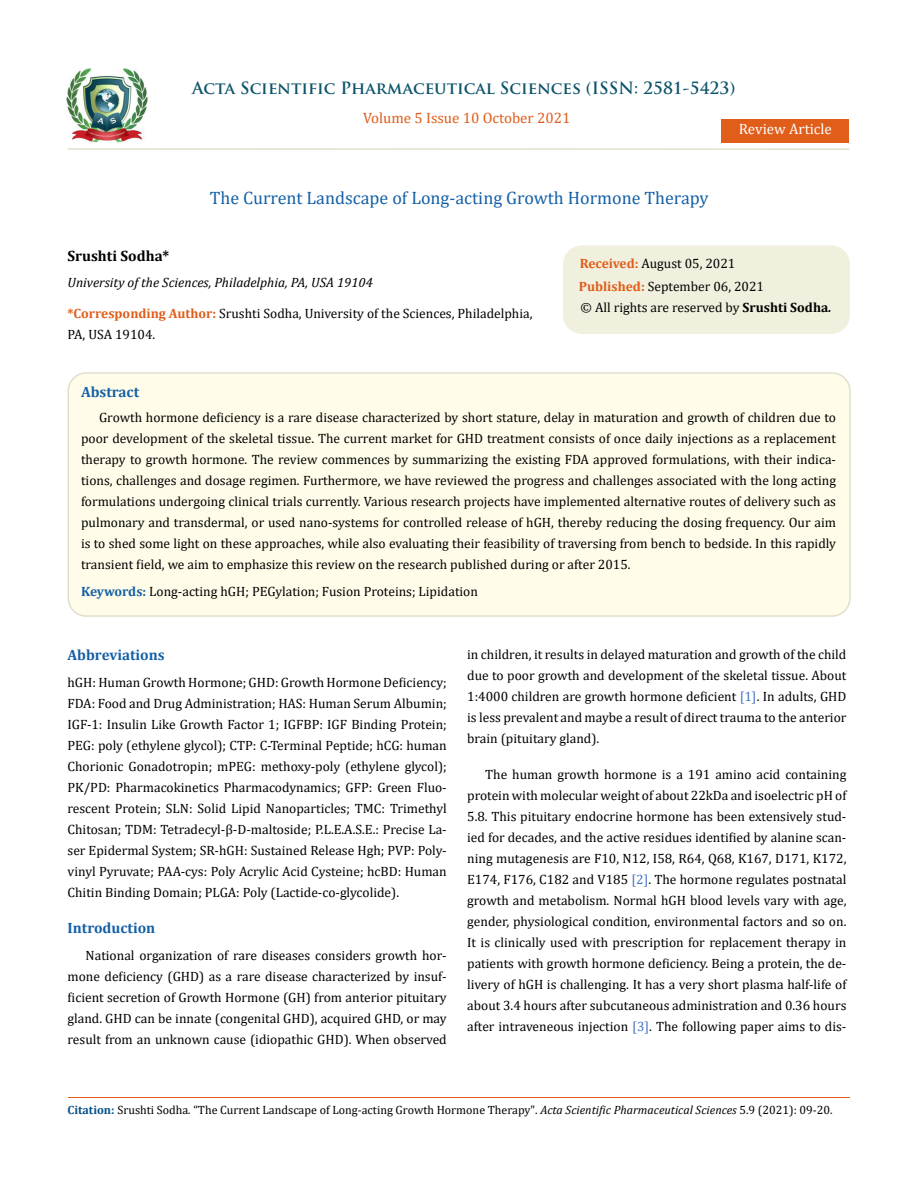
<style>
.page{position:relative;width:917px;height:1188px;background:#fff}
.page>*{position:absolute;margin:0;border:0;box-sizing:border-box;transform-origin:0 0}
.t1{font:18px "Cambria";color:#1560a6}
.t2{font:700 16.5px "Trajan Pro";color:#0e546a}
.t3{font:700 15px "Cambria";color:#1560a6}
.t4{font:15px "Cambria";color:#e05d1a}
.t5{font:15px "Cambria";color:#fff}
.t6{font:700 15px "Cambria";color:#000}
.t7{font:13.5px/21px "Cambria";color:#000;text-align:justify}
.t8{font:italic 13.5px "Cambria";color:#000}
.t9{font:12px "Cambria";color:#000}
.s1{font-weight:700;color:#e05d1a}
.s2{font-weight:700}
.s3{font-weight:700;font-style:italic}
.s4{font-weight:700;color:#1560a6}
.s5{color:#4472c4}
.s6{font-weight:700;color:#035089}
.s7{font-style:italic}
</style>
<div class="page">
<img style="left:67px;top:68px;width:80px;height:74px">
<div style="left:721px;top:119px;width:128px;height:23px;background:#e05d1a"></div>
<div style="left:68px;top:373px;width:781px;height:243px;background:#fffde9;border-radius:18px"></div>
<div style="left:67px;top:372px;width:783px;height:245px;border:2px solid #e0dfcd;border-radius:18px"></div>
<div style="left:563px;top:246px;width:286px;height:87px;background:#f1f0de;border-radius:18px"></div>
<div style="left:563px;top:245px;width:286px;height:89px;border:2px solid #f1f0de;border-radius:18px"></div>
<hr style="left:68px;top:1097px;width:781px;height:1px;background:#e05d1a">
<hr style="left:67px;top:148px;width:782px;height:2px;background:#e0dfcd">
<p class="t2" style="left:192px;top:77px;width:545px">Acta Scientific Pharmaceutical Sciences (ISSN: 2581-5423)</p>
<p class="t4" style="left:363px;top:109px;width:209px">Volume 5 Issue 10 October 2021</p>
<p class="t5" style="left:739px;top:120px;width:94px">Review Article</p>
<h1 class="t1" style="left:210px;top:187px;width:500px">The Current Landscape of Long-acting Growth Hormone Therapy</h1>
<p class="t6" style="left:67px;top:245px;width:103px">Srushti Sodha*</p>
<p class="t8" style="left:67px;top:273px;width:307px">University of the Sciences, Philadelphia, PA, USA 19104</p>
<p class="t7" style="left:67px;top:303px;width:466px"><span class="s1">*Corresponding Author:</span> Srushti Sodha, University of the Sciences, Philadelphia,<br>PA, USA 19104.</p>
<p class="t7" style="left:578px;top:252px;width:187px;line-height:23px"><span class="s1">Received:</span> August 05, 2021<br><span class="s1">Published:</span> September 06, 2021</p>
<p class="t7" style="left:580px;top:297px;width:252px">© All rights are reserved by <span class="s2">Srushti Sodha</span><span class="s3">.</span></p>
<p class="t3" style="left:81px;top:382px;width:60px">Abstract</p>
<p class="t7" style="left:81px;top:407px;width:756px;text-indent:18px">Growth hormone deficiency is a rare disease characterized by short stature, delay in maturation and growth of children due to poor development of the skeletal tissue. The current market for GHD treatment consists of once daily injections as a replacement therapy to growth hormone. The review commences by summarizing the existing FDA approved formulations, with their indica&shy;tions, challenges and dosage regimen. Furthermore, we have reviewed the progress and challenges associated with the long acting formulations undergoing clinical trials currently. Various research projects have implemented alternative routes of delivery such as pulmonary and transdermal, or used nano-systems for controlled release of hGH, thereby reducing the dosing frequency. Our aim is to shed some light on these approaches, while also evaluating their feasibility of traversing from bench to bedside. In this rapidly transient field, we aim to emphasize this review on the research published during or after 2015.</p>
<p class="t7" style="left:81px;top:581px;width:398px"><span class="s4">Keywords:</span> Long-acting hGH; PEGylation; Fusion Proteins; Lipidation</p>
<p class="t3" style="left:68px;top:644px;width:99px">Abbreviations</p>
<p class="t7" style="left:68px;top:672px;width:381px">hGH: Human Growth Hormone; GHD: Growth Hormone Deficiency; FDA: Food and Drug Administration; HAS: Human Serum Albumin; IGF-1: Insulin Like Growth Factor 1; IGFBP: IGF Binding Protein; PEG: poly (ethylene glycol); CTP: C-Terminal Peptide; hCG: human Chorionic Gonadotropin; mPEG: methoxy-poly (ethylene glycol); PK/PD: Pharmacokinetics Pharmacodynamics; GFP: Green Fluo&shy;rescent Protein; SLN: Solid Lipid Nanoparticles; TMC: Trimethyl Chitosan; TDM: Tetradecyl-β-D-maltoside; P.L.E.A.S.E.: Precise La&shy;ser Epidermal System; SR-hGH: Sustained Release Hgh; PVP: Poly&shy;vinyl Pyruvate; PAA-cys: Poly Acrylic Acid Cysteine; hcBD: Human Chitin Binding Domain; PLGA: Poly (Lactide-co-glycolide).</p>
<p class="t3" style="left:68px;top:917px;width:89px">Introduction</p>
<p class="t7" style="left:68px;top:945px;width:381px;text-indent:18px">National organization of rare diseases considers growth hor&shy;mone deficiency (GHD) as a rare disease characterized by insuf&shy;ficient secretion of Growth Hormone (GH) from anterior pituitary gland. GHD can be innate (congenital GHD), acquired GHD, or may result from an unknown cause (idiopathic GHD). When observed</p>
<p class="t7" style="left:467px;top:644px;width:381px">in children, it results in delayed maturation and growth of the child due to poor growth and development of the skeletal tissue. About 1:4000 children are growth hormone deficient <span class="s5">[1]</span>. In adults, GHD is less prevalent and maybe a result of direct trauma to the anterior brain (pituitary gland).</p>
<p class="t7" style="left:467px;top:764px;width:381px;text-indent:18px">The human growth hormone is a 191 amino acid containing protein with molecular weight of about 22kDa and isoelectric pH of 5.8. This pituitary endocrine hormone has been extensively stud&shy;ied for decades, and the active residues identified by alanine scan&shy;ning mutagenesis are F10, N12, I58, R64, Q68, K167, D171, K172, E174, F176, C182 and V185 <span class="s5">[2]</span>. The hormone regulates postnatal growth and metabolism. Normal hGH blood levels vary with age, gender, physiological condition, environmental factors and so on.<br>It is clinically used with prescription for replacement therapy in patients with growth hormone deficiency. Being a protein, the de&shy;livery of hGH is challenging. It has a very short plasma half-life of about 3.4 hours after subcutaneous administration and 0.36 hours after intraveneous injection <span class="s5">[3]</span>. The following paper aims to dis-</p>
<p class="t9" style="left:68px;top:1103px;width:766px"><span class="s6">Citation:</span> Srushti Sodha<span class="s7">.</span> “The Current Landscape of Long-acting Growth Hormone Therapy". <span class="s7">Acta Scientific Pharmaceutical Sciences</span> 5.9 (2021): 09-20.</p>
</div>
